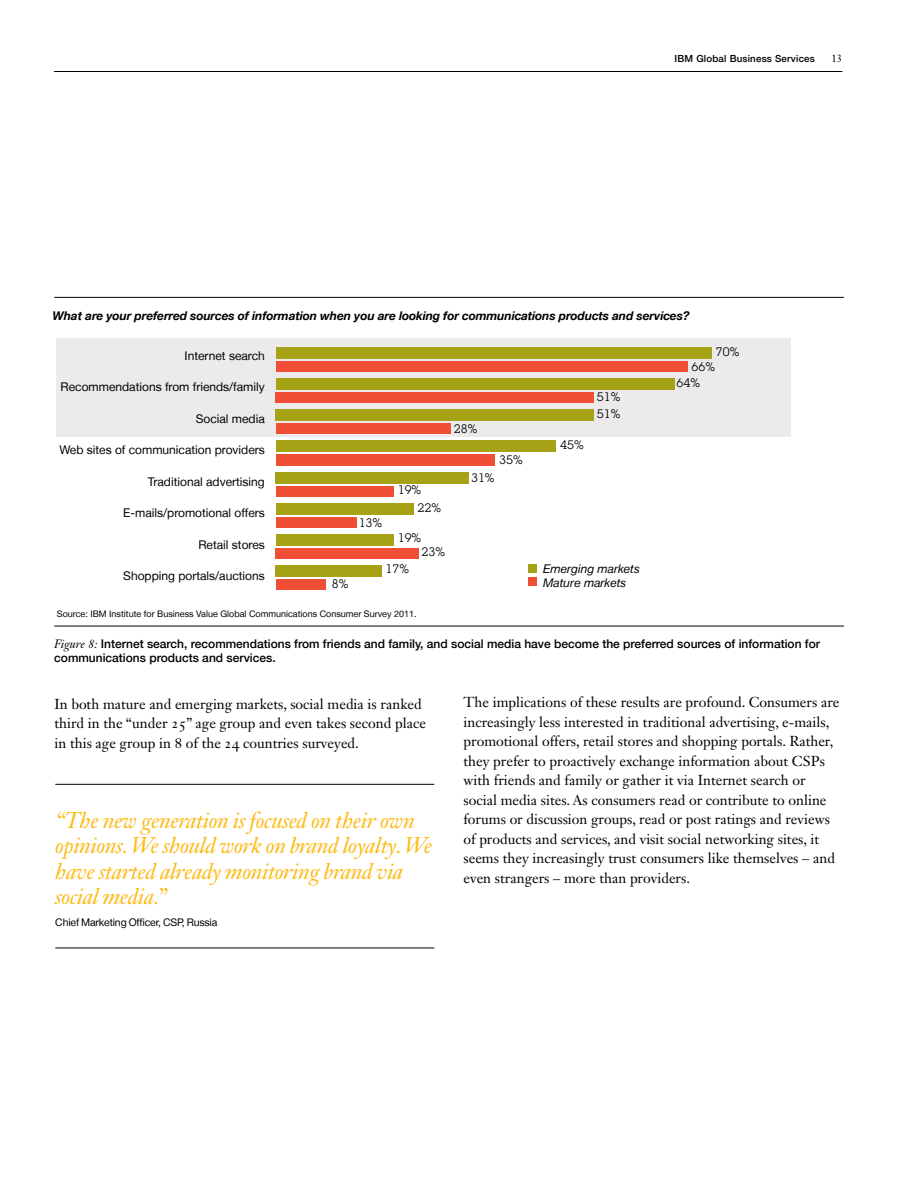
<style>
.page{position:relative;width:918px;height:1188px;background:#fff}
.page>*{position:absolute;margin:0;border:0;box-sizing:border-box;transform-origin:0 0}
.t1{font:italic 22.5px/25.5px "Janson Text LT Std";letter-spacing:-.015em;color:#fdb913}
.t2{font:14.25px/19.5px "Janson Text LT Std";color:#000}
.t3{font:12px "Helvetica Neue LT";color:#000}
.t4{font:500 12px/14.4px "Helvetica Neue LT";color:#000}
.t5{font:italic 700 12px "Helvetica Neue LT";letter-spacing:-.01em;color:#000}
.t6{font:12px/17px "Lubalin Graph LT";color:#000}
.t7{font:italic 12px/13.5px "Helvetica Neue LT";color:#000}
.t8{font:10.5px "Helvetica Neue LT";letter-spacing:-.015em;color:#000}
.t9{font:10.5px "Janson Text LT Std";color:#000}
.t10{font:500 9.75px "Helvetica Neue LT";letter-spacing:.02em;color:#000}
.t11{font:9px "Helvetica Neue LT";color:#000}
.s1{font-family:"Janson Text LT Std";font-weight:400;font-style:italic}
</style>
<div class="page">
<hr style="left:54px;top:71px;width:788px;height:1px;background:#000">
<div style="left:56px;top:338px;width:735px;height:99px;background:#eceaea"></div>
<hr style="left:54px;top:626px;width:790px;height:1px;background:#000">
<hr style="left:54px;top:297px;width:790px;height:1px;background:#000">
<div style="left:528px;top:564px;width:9px;height:9px;background:#a5a215"></div>
<div style="left:528px;top:577px;width:9px;height:9px;background:#f04e37"></div>
<div style="left:276px;top:347px;width:436px;height:11px;background:#a5a215"></div>
<div style="left:276px;top:378px;width:399px;height:11px;background:#a5a215"></div>
<div style="left:276px;top:409px;width:318px;height:11px;background:#a5a215"></div>
<div style="left:276px;top:440px;width:279px;height:11px;background:#a5a215"></div>
<div style="left:276px;top:472px;width:193px;height:11px;background:#a5a215"></div>
<div style="left:276px;top:503px;width:137px;height:11px;background:#a5a215"></div>
<div style="left:276px;top:534px;width:118px;height:11px;background:#a5a215"></div>
<div style="left:276px;top:565px;width:106px;height:11px;background:#a5a215"></div>
<div style="left:276px;top:361px;width:411px;height:10px;background:#f04e37"></div>
<div style="left:276px;top:392px;width:318px;height:10px;background:#f04e37"></div>
<div style="left:276px;top:423px;width:174px;height:10px;background:#f04e37"></div>
<div style="left:276px;top:454px;width:218px;height:11px;background:#f04e37"></div>
<div style="left:276px;top:486px;width:118px;height:10px;background:#f04e37"></div>
<div style="left:276px;top:517px;width:81px;height:10px;background:#f04e37"></div>
<div style="left:276px;top:548px;width:143px;height:10px;background:#f04e37"></div>
<div style="left:276px;top:579px;width:49px;height:11px;background:#f04e37"></div>
<hr style="left:55px;top:784px;width:379px;height:1px;background:#000">
<hr style="left:55px;top:948px;width:379px;height:1px;background:#000">
<p class="t10" style="left:675px;top:53px;width:142px">IBM Global Business Services</p>
<p class="t9" style="left:832px;top:52px;width:12px">13</p>
<p class="t5" style="left:53px;top:309px;width:639px">What are your preferred sources of information when you are looking for communications products and services?</p>
<p class="t3" style="left:185px;top:348px;width:82px">Internet search</p>
<p class="t3" style="left:61px;top:380px;width:206px">Recommendations from friends/family</p>
<p class="t3" style="left:196px;top:411px;width:71px">Social media</p>
<p class="t3" style="left:59px;top:443px;width:207px">Web sites of communication providers</p>
<p class="t3" style="left:148px;top:474px;width:119px">Traditional advertising</p>
<p class="t3" style="left:123px;top:506px;width:143px">E-mails/promotional offers</p>
<p class="t3" style="left:198px;top:537px;width:68px">Retail stores</p>
<p class="t3" style="left:123px;top:569px;width:143px">Shopping portals/auctions</p>
<p class="t6" style="left:332px;top:575px;width:18px">8%</p>
<p class="t6" style="left:359px;top:514px;width:25px">13%</p>
<p class="t6" style="left:418px;top:481px;width:25px;line-height:17.5px;text-indent:-20px">19%<br>22%</p>
<p class="t6" style="left:398px;top:529px;width:25px">19%</p>
<p class="t6" style="left:421px;top:544px;width:25px">23%</p>
<p class="t6" style="left:386px;top:560px;width:25px">17%</p>
<p class="t6" style="left:454px;top:420px;width:25px">28%</p>
<p class="t6" style="left:499px;top:451px;width:25px">35%</p>
<p class="t6" style="left:471px;top:469px;width:25px">31%</p>
<p class="t6" style="left:560px;top:436px;width:25px">45%</p>
<p class="t6" style="left:597px;top:389px;width:25px">51%<br>51%</p>
<p class="t7" style="left:543px;top:562px;width:98px">Emerging markets<br>Mature markets</p>
<p class="t6" style="left:716px;top:343px;width:25px">70%</p>
<p class="t6" style="left:692px;top:358px;width:25px">66%</p>
<p class="t6" style="left:677px;top:374px;width:25px">64%</p>
<p class="t11" style="left:57px;top:608px;width:361px">Source: IBM Institute for Business Value Global Communications Consumer Survey 2011.</p>
<p class="t4" style="left:54px;top:636px;width:767px"><span class="s1">Figure 8:</span> Internet search, recommendations from friends and family, and social media have become the preferred sources of information for communications products and services.</p>
<p class="t2" style="left:54px;top:694px;width:373px">In both mature and emerging markets, social media is ranked third in the “under 25” age group and even takes second place in this age group in 8 of the 24 countries surveyed.</p>
<p class="t2" style="left:464px;top:692px;width:377px">The implications of these results are profound. Consumers are increasingly less interested in traditional advertising, e-mails, promotional offers, retail stores and shopping portals. Rather, they prefer to proactively exchange information about CSPs with friends and family or gather it via Internet search or social media sites. As consumers read or contribute to online forums or discussion groups, read or post ratings and reviews of products and services, and visit social networking sites, it seems they increasingly trust consumers like themselves – and even strangers – more than providers.</p>
<h1 class="t1" style="left:55px;top:808px;width:378px">“The new generation is focused on their own opinions. We should work on brand loyalty. We have started already monitoring brand via social media.”</h1>
<p class="t8" style="left:55px;top:916px;width:164px">Chief Marketing Officer, CSP, Russia</p>
</div>
